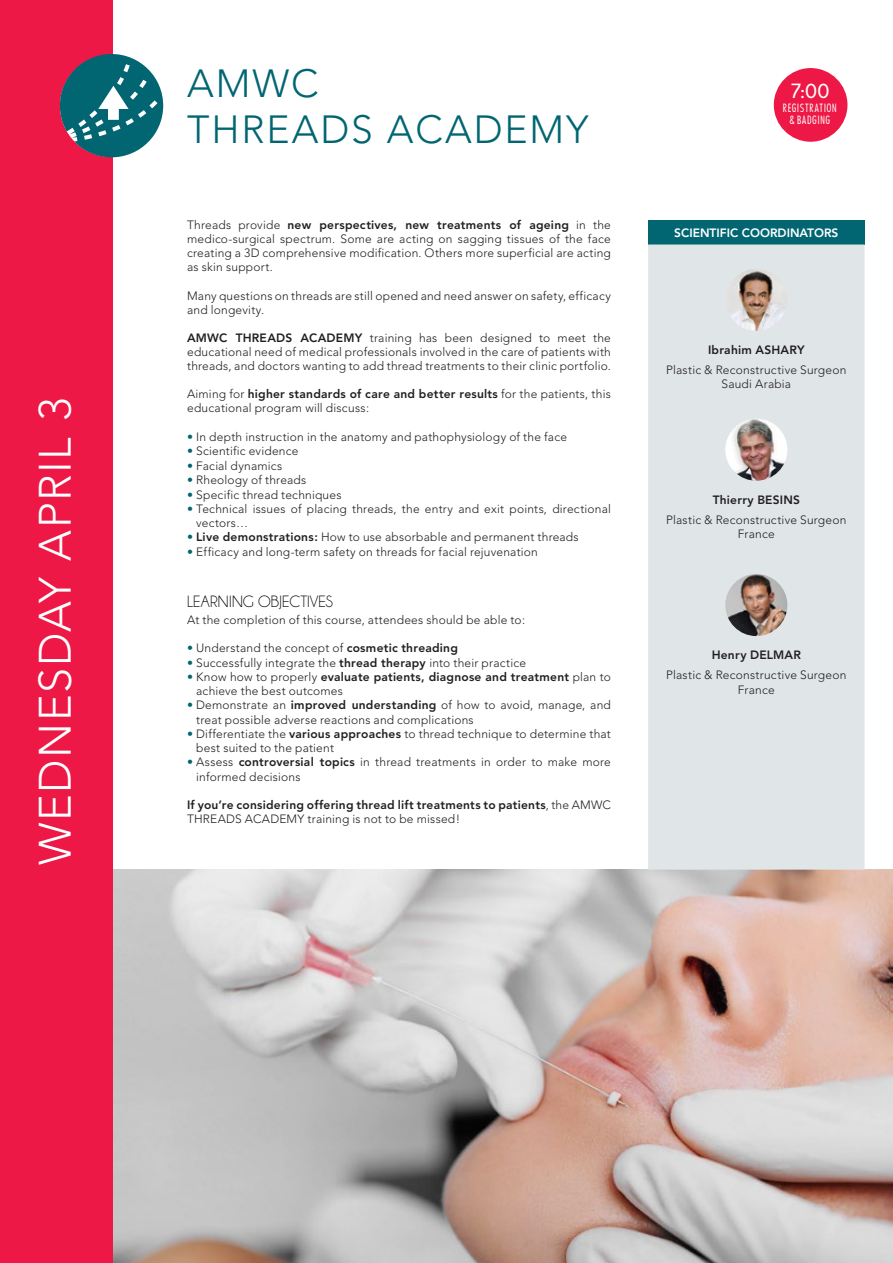
<style>
.page{position:relative;width:893px;height:1263px;background:#fff}
.page>*{position:absolute;margin:0;border:0;box-sizing:border-box;transform-origin:0 0}
.t1{font:300 45px "Avenir";letter-spacing:.035em;color:#fff}
.t2{font:300 39px "Avenir";letter-spacing:.05em;color:#016672}
.t3{font:700 20.4px "Champagne&Limousines";color:#fff}
.t4{font:16.5px "Champagne&Limousines";letter-spacing:.005em;color:#000}
.t5{font:300 12px/14.1px "Avenir";letter-spacing:.015em;color:#231f20}
.t6{font:800 12px/14.1px "Avenir";letter-spacing:.02em;color:#231f20}
.t7{font:800 12px "Avenir";color:#fff}
.t8{font:500 10.5px "Futura Cond";letter-spacing:.05em;color:#fff}
.s1{font-weight:800}
.s2{color:#016672}
.s3{font-weight:300}
</style>
<div class="page">
<img style="left:112px;top:870px;width:781px;height:393px">
<div style="left:0;top:0;width:112px;height:1263px;background:#ed1845"></div>
<div style="left:648px;top:220px;width:216px;height:24px;background:#016672"></div>
<div style="left:648px;top:244px;width:216px;height:626px;background:#e0e6e8"></div>
<img style="left:725px;top:269px;width:62px;height:62px;border-radius:31px">
<img style="left:725px;top:419px;width:62px;height:62px;border-radius:31px">
<img style="left:725px;top:574px;width:62px;height:62px;border-radius:31px">
<div style="left:774px;top:68px;width:73px;height:74px;background:#ed1845;border-radius:50%"></div>
<svg style="left:60px;top:54px;width:103px;height:103px"></svg>
<p class="t1" style="left:29px;top:865px;width:469px;rotate:-90deg">WEDNESDAY APRIL 3</p>
<p class="t2" style="left:187px;top:60px;width:133px">AMWC</p>
<p class="t2" style="left:187px;top:107px;width:403px">THREADS ACADEMY</p>
<p class="t5" style="left:187px;top:218px;width:425px;text-align:justify">Threads provide <span class="s1">new perspectives, new treatments of ageing</span> in the medico-surgical spectrum. Some are acting on sagging tissues of the face creating a 3D comprehensive modification. Others more superficial are acting as skin support.</p>
<p class="t5" style="left:187px;top:288px;width:425px">Many questions on threads are still opened and need answer on safety, efficacy and longevity.</p>
<p class="t5" style="left:187px;top:331px;width:425px;text-align:justify"><span class="s1">AMWC THREADS ACADEMY</span> training has been designed to meet the educational need of medical professionals involved in the care of patients with threads, and doctors wanting to add thread treatments to their clinic portfolio.</p>
<p class="t5" style="left:187px;top:387px;width:425px">Aiming for <span class="s1">higher standards of care and better results</span> for the patients, this educational program will discuss:</p>
<p class="t5" style="left:187px;top:430px;width:381px"><span class="s2">•</span> In depth instruction in the anatomy and pathophysiology of the face</p>
<p class="t5" style="left:187px;top:444px;width:113px"><span class="s2">•</span> Scientific evidence</p>
<p class="t5" style="left:187px;top:458px;width:97px"><span class="s2">•</span> Facial dynamics</p>
<p class="t5" style="left:187px;top:473px;width:121px"><span class="s2">•</span> Rheology of threads</p>
<p class="t5" style="left:187px;top:487px;width:156px"><span class="s2">•</span> Specific thread techniques</p>
<p class="t5" style="left:196px;top:502px;width:416px;text-indent:-9px"><span class="s2">•</span> Technical issues of placing threads, the entry and exit points, directional vectors…</p>
<p class="t5" style="left:187px;top:530px;width:393px"><span class="s2">•</span> <span class="s1">Live demonstrations:</span> How to use absorbable and permanent threads</p>
<p class="t5" style="left:187px;top:545px;width:352px"><span class="s2">•</span> Efficacy and long-term safety on threads for facial rejuvenation</p>
<p class="t4" style="left:187px;top:593px;width:147px">LEARNING OBJECTIVES</p>
<p class="t5" style="left:187px;top:612px;width:340px">At the completion of this course, attendees should be able to:</p>
<p class="t5" style="left:187px;top:641px;width:272px"><span class="s2">•</span> Understand the concept of <span class="s1">cosmetic threading</span></p>
<p class="t5" style="left:187px;top:655px;width:341px"><span class="s2">•</span> Successfully integrate the <span class="s1">thread therapy</span> into their practice</p>
<p class="t5" style="left:196px;top:670px;width:416px;text-indent:-9px"><span class="s2">•</span> Know how to properly <span class="s1">evaluate patients, diagnose and treatment</span> plan to achieve the best outcomes</p>
<p class="t5" style="left:196px;top:698px;width:416px;text-indent:-9px"><span class="s2">•</span> Demonstrate an <span class="s1">improved understanding</span> of how to avoid, manage, and treat possible adverse reactions and complications</p>
<p class="t5" style="left:196px;top:727px;width:416px;text-indent:-9px"><span class="s2">•</span> Differentiate the <span class="s1">various approaches</span> to thread technique to determine that best suited to the patient</p>
<p class="t5" style="left:196px;top:755px;width:416px;text-indent:-9px"><span class="s2">•</span> Assess <span class="s1">controversial topics</span> in thread treatments in order to make more informed decisions</p>
<p class="t6" style="left:187px;top:797px;width:425px">If you’re considering offering thread lift treatments to patients<span class="s3">, the AMWC<br>THREADS ACADEMY training is not to be missed!</span></p>
<p class="t3" style="left:791px;top:80px;width:40px">7:00</p>
<p class="t8" style="left:783px;top:101px;width:55px">REGISTRATION</p>
<p class="t8" style="left:789px;top:113px;width:42px">&amp; BADGING</p>
<p class="t7" style="left:674px;top:225px;width:166px">SCIENTIFIC COORDINATORS</p>
<p class="t6" style="left:708px;top:343px;width:98px">Ibrahim ASHARY</p>
<p class="t5" style="left:666px;top:363px;width:182px">Plastic &amp; Reconstructive Surgeon</p>
<p class="t5" style="left:721px;top:377px;width:71px">Saudi Arabia</p>
<p class="t6" style="left:713px;top:493px;width:89px">Thierry BESINS</p>
<p class="t5" style="left:666px;top:513px;width:182px">Plastic &amp; Reconstructive Surgeon</p>
<p class="t5" style="left:738px;top:527px;width:38px">France</p>
<p class="t6" style="left:712px;top:648px;width:91px">Henry DELMAR</p>
<p class="t5" style="left:666px;top:668px;width:182px">Plastic &amp; Reconstructive Surgeon</p>
<p class="t5" style="left:738px;top:682px;width:38px">France</p>
</div>
